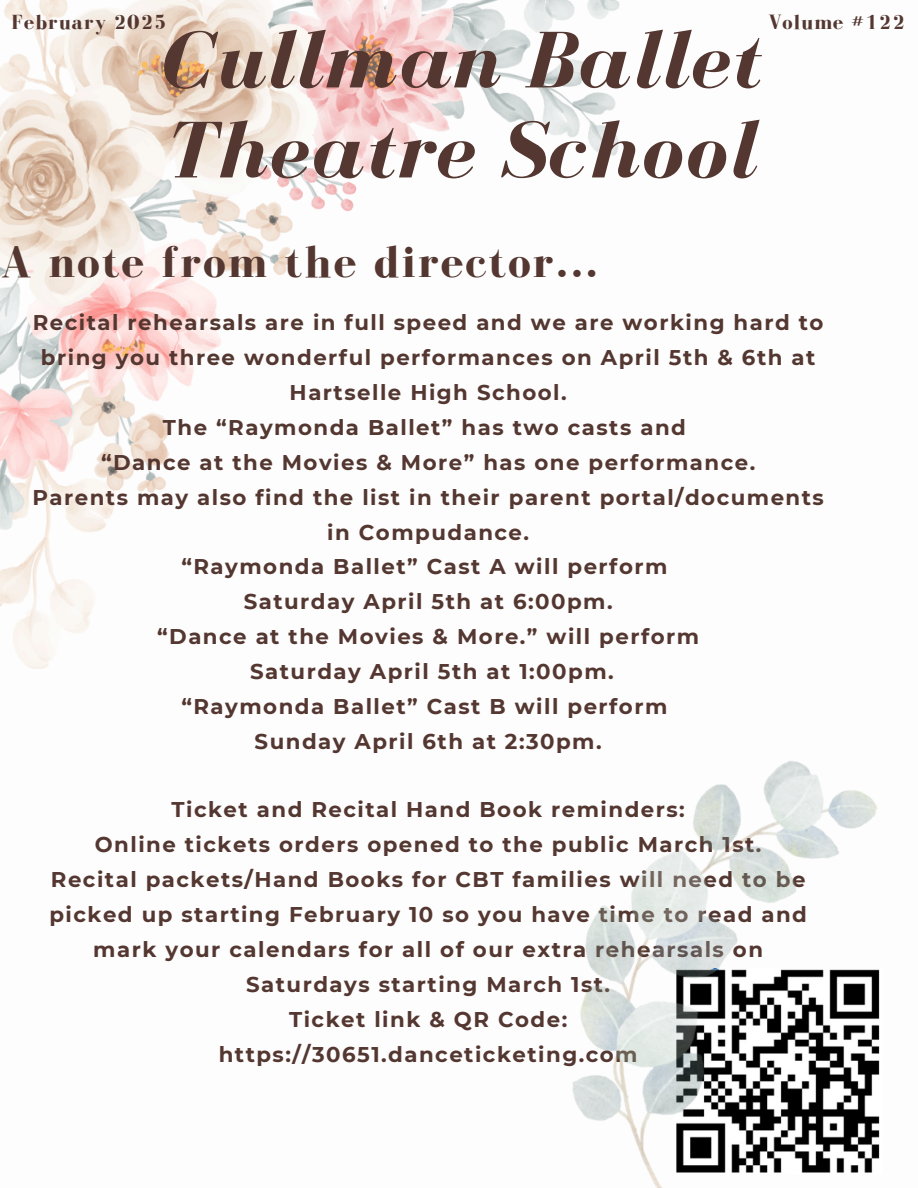
<style>
.page{position:relative;width:918px;height:1188px;background:#fff}
.page>*{position:absolute;margin:0;border:0;box-sizing:border-box;transform-origin:0 0}
.t1{font:italic 700 82.8px/90px "Bodoni FLF";letter-spacing:.02em;color:#533730}
.t2{font:700 46.05px "Bodoni FLF";letter-spacing:.05em;color:#533730}
.t3{font:700 21.3px/34.8px "Montserrat";letter-spacing:.07em;color:#533730;text-align:center}
.t4{font:700 21px "Bodoni FLF";letter-spacing:.05em;color:#533730}
</style>
<div class="page">
<img style="left:0;top:0;width:620px;height:669px">
<img style="left:572px;top:761px;width:308px;height:427px">
<h2 class="t4" style="left:11px;top:10px;width:157px">February 2025</h2>
<h3 class="t4" style="left:768px;top:10px;width:138px">Volume #122</h3>
<h1 class="t1" style="left:159px;top:15px;width:602px">Cullman Ballet<br>Theatre School</h1>
<h3 class="t2" style="left:1px;top:236px;width:599px">A note from the director...</h3>
<p class="t3" style="left:32px;top:305px;width:793px">Recital rehearsals are in full speed and we are working hard to bring you three wonderful performances on April 5th &amp; 6th at Hartselle High School.<br>The “Raymonda Ballet” has two casts and<br>“Dance at the Movies &amp; More” has one performance.<br>Parents may also find the list in their parent portal/documents in Compudance.<br>“Raymonda Ballet” Cast A will perform<br>Saturday April 5th at 6:00pm.<br>“Dance at the Movies &amp; More.” will perform<br>Saturday April 5th at 1:00pm.<br>“Raymonda Ballet” Cast B will perform<br>Sunday April 6th at 2:30pm.</p>
<h3 class="t3" style="left:49px;top:792px;width:759px">Ticket and Recital Hand Book reminders:<br>Online tickets orders opened to the public March 1st.<br>Recital packets/Hand Books for CBT families will need to be picked up starting February 10 so you have time to read and mark your calendars for all of our extra rehearsals on Saturdays starting March 1st.<br>Ticket link &amp; QR Code:<br>https://30651.danceticketing.com</h3>
</div>
